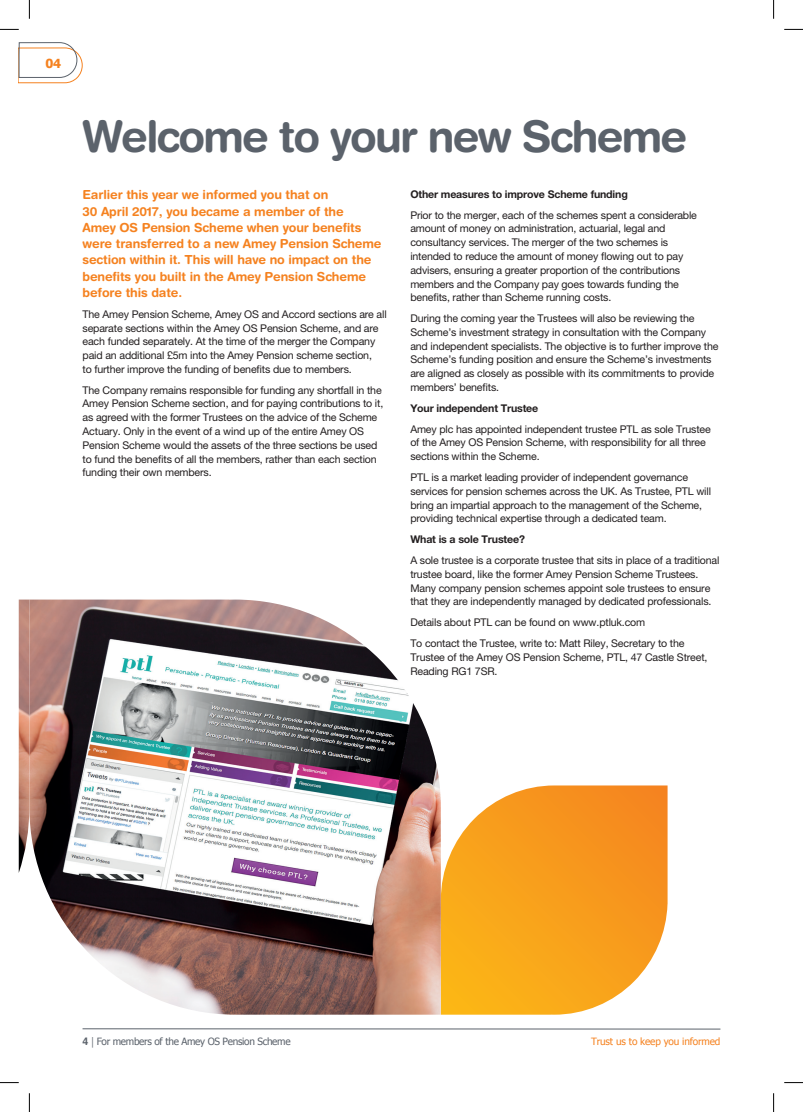
<style>
.page{position:relative;width:803px;height:1112px;background:#fff}
.page>*{position:absolute;margin:0;border:0;box-sizing:border-box;transform-origin:0 0}
.t1{font:700 43.75px "Helvetica Rounded";letter-spacing:-.04em;color:#5b626b}
.t2{font:700 12.5px/16.2px "Helvetica Rounded";letter-spacing:-.01em;color:#f58220}
.t3{font:700 12.5px "Tahoma";color:#f58220}
.t4{font:10.62px/13.8px "Helvetica Neue LT";letter-spacing:-.015em;color:#231f20}
.t5{font:700 10.62px "Helvetica Neue LT";letter-spacing:-.015em;color:#231f20}
.t6{font:10px "Tahoma";letter-spacing:-.03em;color:#5b626b}
.t7{font:10px "Tahoma";letter-spacing:-.015em;color:#f58220}
.s1{font-family:"Helvetica";font-weight:700;font-size:10.62px}
.s2{font-family:"Helvetica";font-weight:300;font-size:10.62px}
</style>
<div class="page">
<svg style="left:19px;top:42px;width:64px;height:41px"></svg>
<svg style="left:441px;top:785px;width:226px;height:229px;background:#f8a833"></svg>
<img style="left:29px;top:599px;width:412px;height:415px">
<img style="left:19px;top:599px;width:10px;height:273px">
<hr style="left:83px;top:1028px;width:637px;height:1px;background:#5b626b">
<svg style="left:0;top:29px;width:19px;height:1px"></svg>
<svg style="left:784px;top:29px;width:19px;height:1px"></svg>
<svg style="left:0;top:1082px;width:19px;height:1px"></svg>
<svg style="left:784px;top:1082px;width:19px;height:1px"></svg>
<svg style="left:29px;top:0;width:1px;height:19px"></svg>
<svg style="left:29px;top:1093px;width:1px;height:18px"></svg>
<svg style="left:773px;top:0;width:1px;height:19px"></svg>
<svg style="left:773px;top:1093px;width:1px;height:18px"></svg>
<p class="t3" style="left:45px;top:54px;width:17px">04</p>
<p class="t1" style="left:83px;top:110px;width:606px">Welcome to your new Scheme</p>
<p class="t2" style="left:83px;top:186px;width:300px">Earlier this year we informed you that on<br>30 April 2017, you became a member of the<br>Amey OS Pension Scheme when your benefits were transferred to a new Amey Pension Scheme section within it. This will have no impact on the benefits you built in the Amey Pension Scheme before this date.</p>
<p class="t4" style="left:83px;top:307px;width:306px">The Amey Pension Scheme, Amey OS and Accord sections are all separate sections within the Amey OS Pension Scheme, and are each funded separately. At the time of the merger the Company paid an additional £5m into the Amey Pension scheme section,<br>to further improve the funding of benefits due to members.</p>
<p class="t4" style="left:83px;top:383px;width:302px">The Company remains responsible for funding any shortfall in the Amey Pension Scheme section, and for paying contributions to it, as agreed with the former Trustees on the advice of the Scheme Actuary. Only in the event of a wind up of the entire Amey OS Pension Scheme would the assets of the three sections be used to fund the benefits of all the members, rather than each section funding their own members.</p>
<p class="t5" style="left:410px;top:187px;width:219px">Other measures to improve Scheme funding</p>
<p class="t4" style="left:410px;top:208px;width:288px">Prior to the merger, each of the schemes spent a considerable amount of money on administration, actuarial, legal and consultancy services. The merger of the two schemes is intended to reduce the amount of money flowing out to pay advisers, ensuring a greater proportion of the contributions members and the Company pay goes towards funding the benefits, rather than Scheme running costs.</p>
<p class="t4" style="left:410px;top:311px;width:310px">During the coming year the Trustees will also be reviewing the Scheme’s investment strategy in consultation with the Company and independent specialists. The objective is to further improve the Scheme’s funding position and ensure the Scheme’s investments are aligned as closely as possible with its commitments to provide members’ benefits.</p>
<p class="t5" style="left:410px;top:401px;width:129px">Your independent Trustee</p>
<p class="t4" style="left:410px;top:422px;width:302px">Amey plc has appointed independent trustee PTL as sole Trustee of the Amey OS Pension Scheme, with responsibility for all three sections within the Scheme.</p>
<p class="t4" style="left:410px;top:470px;width:302px">PTL is a market leading provider of independent governance services for pension schemes across the UK. As Trustee, PTL will bring an impartial approach to the management of the Scheme, providing technical expertise through a dedicated team.</p>
<p class="t5" style="left:410px;top:532px;width:116px">What is a sole Trustee?</p>
<p class="t4" style="left:410px;top:553px;width:311px">A sole trustee is a corporate trustee that sits in place of a traditional trustee board, like the former Amey Pension Scheme Trustees.<br>Many company pension schemes appoint sole trustees to ensure that they are independently managed by dedicated professionals.</p>
<p class="t4" style="left:410px;top:615px;width:236px">Details about PTL can be found on www.ptluk.com</p>
<p class="t4" style="left:410px;top:636px;width:299px">To contact the Trustee, write to: Matt Riley, Secretary to the<br>Trustee of the Amey OS Pension Scheme, PTL, 47 Castle Street,<br>Reading RG1 7SR.</p>
<p class="t6" style="left:83px;top:1034px;width:210px"><span class="s1">4</span> <span class="s2">|</span> For members of the Amey OS Pension Scheme</p>
<p class="t7" style="left:591px;top:1033px;width:131px">Trust us to keep you informed</p>
</div>
